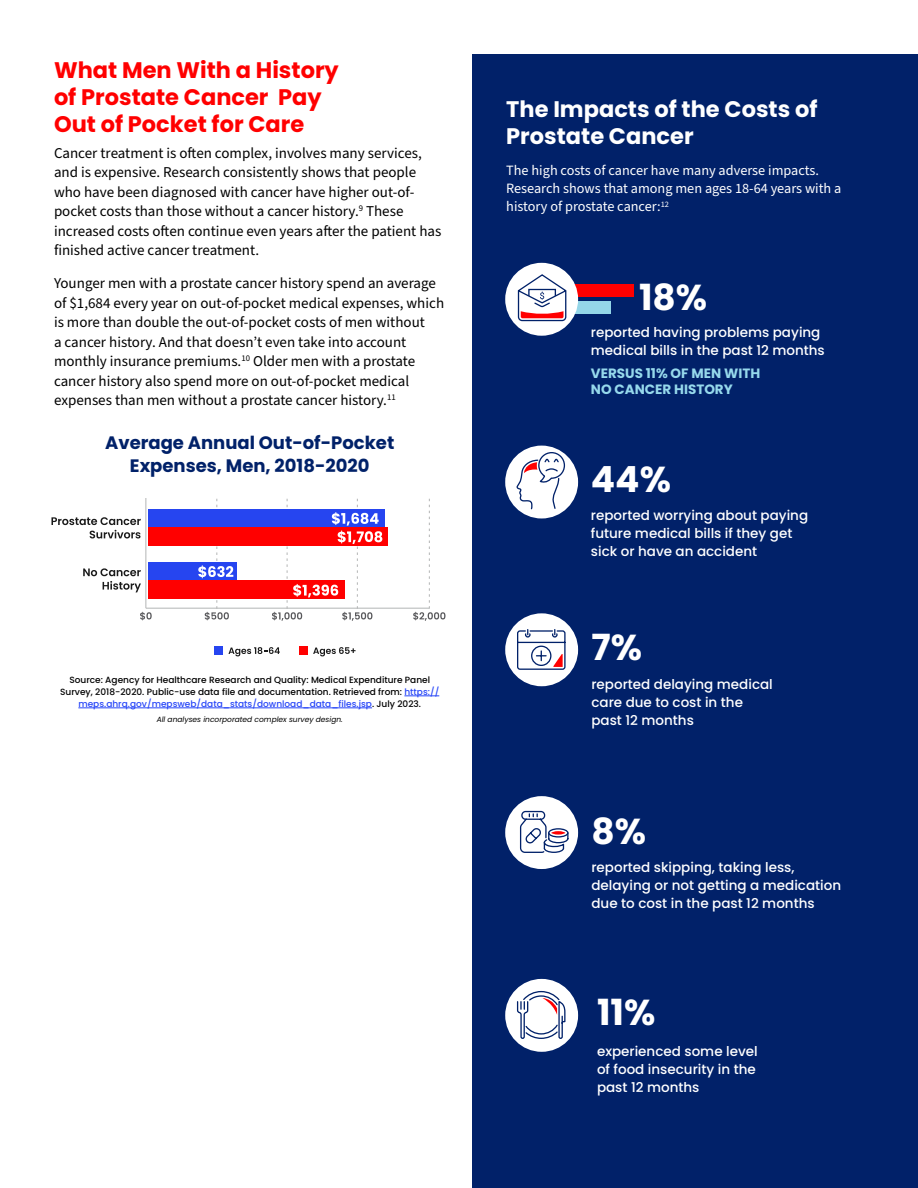
<style>
.page{position:relative;width:918px;height:1188px;background:#fff}
.page>*{position:absolute;margin:0;border:0;box-sizing:border-box;transform-origin:0 0}
.List_Paragraph{font:700 36px "Poppins";color:#fff}
.t1{font:700 22.5px/27px "Poppins";color:#f00}
.t2{font:700 22.5px/27px "Poppins";color:#fff}
.t3{font:700 18px/22.5px "Poppins";color:#012169;text-align:center}
.p{font:15px/19.5px "Source Sans Pro";color:#000}
.t4{font:14.25px/18px "Source Sans Pro";color:#fff}
.List_Paragraph-2{font:500 13.5px/18px "Poppins";color:#fff}
.List_Paragraph-3{font:700 13.5px/16.2px "Poppins";color:#96d9ec}
.t5{font:500 9px/12px "Poppins";color:#000;text-align:center}
.t6{font:italic 7.5px "Poppins";color:#000}
.s1{color:#2746f8}
</style>
<div class="page">
<svg style="left:140px;top:612px;width:12px;height:8px"></svg>
<hr style="left:146px;top:608px;width:283px;height:1px;background:#b3b5b5">
<svg style="left:413px;top:499px;width:33px;height:122px"></svg>
<hr style="left:146px;top:498px;width:1px;height:110px;background:#b3b5b5">
<svg style="left:51px;top:517px;width:90px;height:22px"></svg>
<svg style="left:83px;top:568px;width:58px;height:24px"></svg>
<div style="left:214px;top:646px;width:9px;height:9px;background:#2645f0"></div>
<svg style="left:228px;top:647px;width:52px;height:9px"></svg>
<div style="left:299px;top:646px;width:9px;height:9px;background:#f00"></div>
<svg style="left:313px;top:647px;width:43px;height:9px"></svg>
<div style="left:148px;top:509px;width:237px;height:18px;background:#2645f0"></div>
<div style="left:148px;top:527px;width:240px;height:19px;background:#f00"></div>
<div style="left:148px;top:562px;width:89px;height:19px;background:#2645f0"></div>
<div style="left:148px;top:581px;width:196px;height:18px;background:#f00"></div>
<svg style="left:198px;top:499px;width:35px;height:121px"></svg>
<svg style="left:272px;top:499px;width:110px;height:122px"></svg>
<div style="left:472px;top:54px;width:446px;height:1134px;background:#012169"></div>
<hr style="left:404px;top:696px;width:35px;height:1px;background:#2746f8">
<hr style="left:78px;top:708px;width:294px;height:1px;background:#2746f8">
<div style="left:505px;top:446px;width:73px;height:72px;background:#fff;border-radius:50%"></div>
<svg style="left:515px;top:451px;width:51px;height:59px"></svg>
<div style="left:505px;top:796px;width:73px;height:73px;background:#fff;border-radius:50%"></div>
<svg style="left:519px;top:810px;width:50px;height:43px"></svg>
<div style="left:505px;top:979px;width:73px;height:73px;background:#fff;border-radius:50%"></div>
<svg style="left:516px;top:990px;width:50px;height:49px"></svg>
<div style="left:505px;top:613px;width:73px;height:73px;background:#fff;border-radius:50%"></div>
<svg style="left:517px;top:629px;width:49px;height:41px"></svg>
<div style="left:574px;top:301px;width:36px;height:13px;background:#94d6e8"></div>
<div style="left:574px;top:284px;width:59px;height:13px;background:#f00"></div>
<div style="left:505px;top:263px;width:73px;height:73px;background:#fff;border-radius:50%"></div>
<svg style="left:517px;top:273px;width:51px;height:49px"></svg>
<p class="t1" style="left:54px;top:56px;width:286px">What Men With a History of Prostate Cancer Pay<br>Out of Pocket for Care</p>
<p class="p" style="left:54px;top:144px;width:389px">Cancer treatment is often complex, involves many services, and is expensive. Research consistently shows that people who have been diagnosed with cancer have higher out-of&shy;pocket costs than those without a cancer history.<sup>9</sup> These increased costs often continue even years after the patient has finished active cancer treatment.</p>
<p class="p" style="left:54px;top:274px;width:392px">Younger men with a prostate cancer history spend an average of $1,684 every year on out-of-pocket medical expenses, which is more than double the out-of-pocket costs of men without<br>a cancer history. And that doesn’t even take into account monthly insurance premiums.<sup>10</sup> Older men with a prostate cancer history also spend more on out-of-pocket medical expenses than men without a prostate cancer history.<sup>11</sup></p>
<p class="t3" style="left:105px;top:432px;width:291px">Average Annual Out-of-Pocket<br>Expenses, Men, 2018-2020</p>
<p class="t5" style="left:60px;top:674px;width:381px">Source: Agency for Healthcare Research and Quality: Medical Expenditure Panel<br>Survey, 2018-2020. Public-use data file and documentation. Retrieved from: <span class="s1">https:// meps.ahrq.gov/mepsweb/data_stats/download_data_files.jsp</span>. July 2023.</p>
<p class="t6" style="left:157px;top:715px;width:188px">All analyses incorporated complex survey design.</p>
<p class="t2" style="left:506px;top:96px;width:313px">The Impacts of the Costs of<br>Prostate Cancer</p>
<p class="t4" style="left:506px;top:162px;width:337px">The high costs of cancer have many adverse impacts.<br>Research shows that among men ages 18-64 years with a history of prostate cancer:<sup>12</sup></p>
<p class="List_Paragraph" style="left:639px;top:277px;width:70px">18%</p>
<p class="List_Paragraph-2" style="left:591px;top:324px;width:235px">reported having problems paying medical bills in the past 12 months</p>
<p class="List_Paragraph-3" style="left:591px;top:365px;width:171px">VERSUS 11% OF MEN WITH<br>NO CANCER HISTORY</p>
<p class="List_Paragraph" style="left:591px;top:459px;width:82px">44%</p>
<p class="List_Paragraph-2" style="left:591px;top:507px;width:219px">reported worrying about paying future medical bills if they get sick or have an accident</p>
<p class="List_Paragraph" style="left:591px;top:627px;width:52px">7%</p>
<p class="List_Paragraph-2" style="left:591px;top:675px;width:183px">reported delaying medical care due to cost in the past 12 months</p>
<p class="List_Paragraph" style="left:591px;top:811px;width:56px">8%</p>
<p class="List_Paragraph-2" style="left:591px;top:859px;width:251px">reported skipping, taking less, delaying or not getting a medication due to cost in the past 12 months</p>
<p class="List_Paragraph" style="left:597px;top:991px;width:60px">11%</p>
<p class="List_Paragraph-2" style="left:597px;top:1042px;width:162px">experienced some level of food insecurity in the past 12 months</p>
</div>
